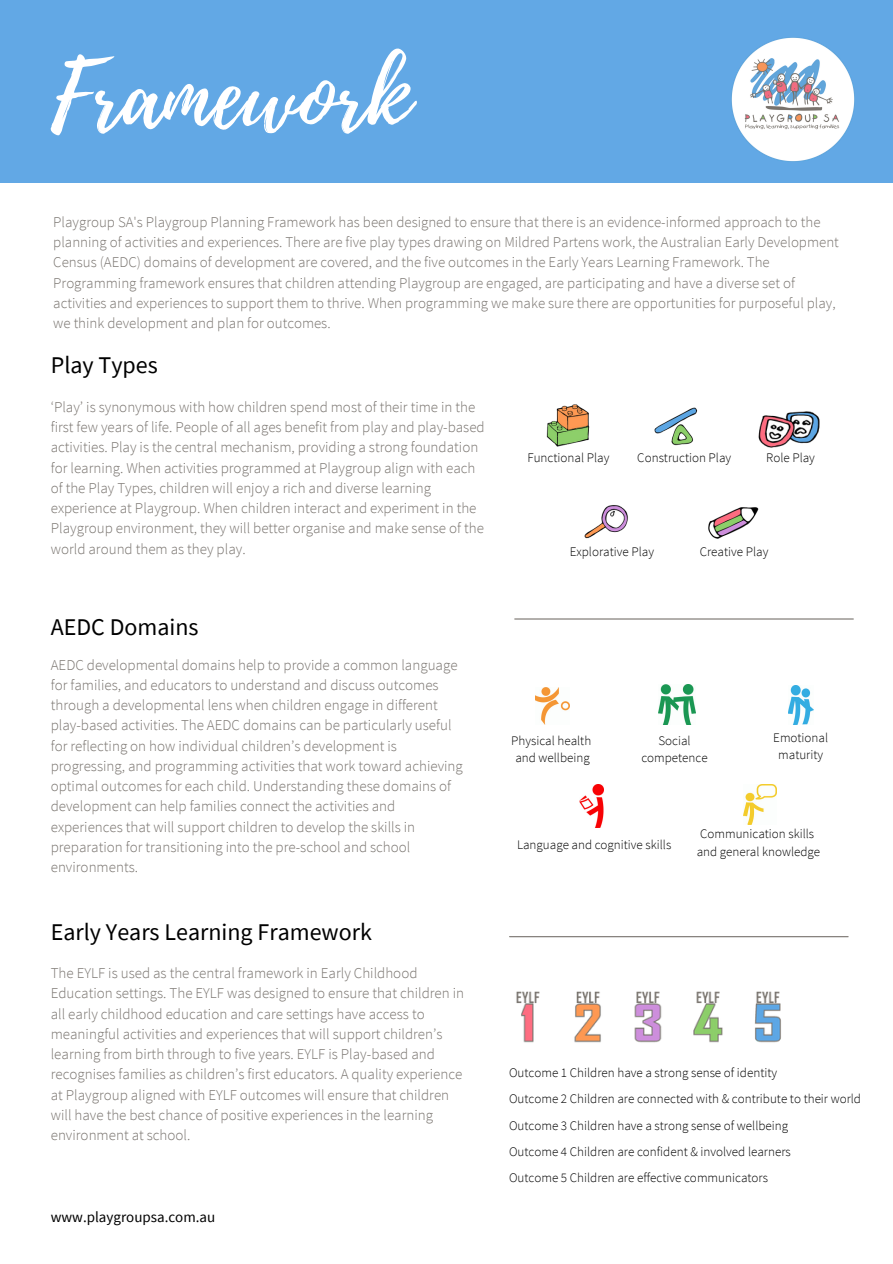
<style>
.page{position:relative;width:893px;height:1264px;background:#fff}
.page>*{position:absolute;margin:0;border:0;box-sizing:border-box;transform-origin:0 0}
.t1{font:93.3px "Playlist Script";color:#fff}
.t2{font:24px "Source Sans Pro";color:#000}
.t3{font:300 15px/20.2px "Source Sans Pro";color:#77726d}
.t4{font:15px "Source Sans Pro";color:#000}
.t5{font:300 14.85px/20.2px "Source Sans Pro";color:#77726d}
.t6{font:300 13.05px/17.4px "Source Sans Pro";color:#000;text-align:center}
</style>
<div class="page">
<img style="left:516px;top:991px;width:265px;height:52px">
<img style="left:546px;top:404px;width:44px;height:43px">
<img style="left:584px;top:505px;width:44px;height:34px">
<img style="left:654px;top:407px;width:44px;height:39px">
<img style="left:758px;top:411px;width:62px;height:37px">
<img style="left:708px;top:507px;width:51px;height:32px">
<hr style="left:509px;top:936px;width:339px;height:1px;background:#77726d">
<div style="left:0;top:0;width:892px;height:183px;background:#62a8e5"></div>
<img style="left:731px;top:38px;width:123px;height:123px">
<img style="left:658px;top:684px;width:37px;height:41px">
<img style="left:535px;top:687px;width:34px;height:38px">
<img style="left:579px;top:784px;width:25px;height:43px">
<img style="left:788px;top:686px;width:25px;height:38px">
<img style="left:743px;top:784px;width:33px;height:40px">
<hr style="left:514px;top:618px;width:339px;height:1px;background:#77726d">
<p class="t1" style="left:51px;top:29px;width:361px">Framework</p>
<p class="t5" style="left:53px;top:211px;width:787px">Playgroup SA's Playgroup Planning Framework has been designed to ensure that there is an evidence-informed approach to the planning of activities and experiences. There are five play types drawing on Mildred Partens work, the Australian Early Development Census (AEDC) domains of development are covered, and the five outcomes in the Early Years Learning Framework. The Programming framework ensures that children attending Playgroup are engaged, are participating and have a diverse set of activities and experiences to support them to thrive. When programming we make sure there are opportunities for purposeful play, we think development and plan for outcomes.</p>
<p class="t2" style="left:51px;top:349px;width:109px">Play Types</p>
<p class="t3" style="left:51px;top:396px;width:435px">‘Play’ is synonymous with how children spend most of their time in the first few years of life. People of all ages benefit from play and play-based activities. Play is the central mechanism, providing a strong foundation for learning. When activities programmed at Playgroup align with each of the Play Types, children will enjoy a rich and diverse learning experience at Playgroup. When children interact and experiment in the Playgroup environment, they will better organise and make sense of the world around them as they play.</p>
<p class="t2" style="left:51px;top:611px;width:149px">AEDC Domains</p>
<p class="t3" style="left:51px;top:654px;width:413px">AEDC developmental domains help to provide a common language for families, and educators to understand and discuss outcomes through a developmental lens when children engage in different play-based activities. The AEDC domains can be particularly useful for reflecting on how individual children’s development is progressing, and programming activities that work toward achieving optimal outcomes for each child. Understanding these domains of development can help families connect the activities and experiences that will support children to develop the skills in preparation for transitioning into the pre-school and school environments.</p>
<p class="t2" style="left:51px;top:916px;width:323px">Early Years Learning Framework</p>
<p class="t3" style="left:51px;top:962px;width:415px">The EYLF is used as the central framework in Early Childhood Education settings. The EYLF was designed to ensure that children in all early childhood education and care settings have access to meaningful activities and experiences that will support children’s learning from birth through to five years. EYLF is Play-based and recognises families as children’s first educators. A quality experience at Playgroup aligned with EYLF outcomes will ensure that children will have the best chance of positive experiences in the learning environment at school.</p>
<p class="t4" style="left:51px;top:1207px;width:166px">www.playgroupsa.com.au</p>
<p class="t6" style="left:527px;top:449px;width:83px">Functional Play</p>
<p class="t6" style="left:637px;top:449px;width:95px">Construction Play</p>
<p class="t6" style="left:766px;top:449px;width:50px">Role Play</p>
<p class="t6" style="left:569px;top:542px;width:86px">Explorative Play</p>
<p class="t6" style="left:699px;top:542px;width:70px">Creative Play</p>
<p class="t6" style="left:511px;top:731px;width:81px">Physical health</p>
<p class="t6" style="left:515px;top:749px;width:76px">and wellbeing</p>
<p class="t6" style="left:641px;top:731px;width:68px">Social competence</p>
<p class="t6" style="left:773px;top:728px;width:56px">Emotional maturity</p>
<p class="t6" style="left:517px;top:836px;width:156px">Language and cognitive skills</p>
<p class="t6" style="left:700px;top:824px;width:116px">Communication skills</p>
<p class="t6" style="left:696px;top:842px;width:125px">and general knowledge</p>
<p class="t6" style="left:509px;top:1063px;width:270px">Outcome 1 Children have a strong sense of identity</p>
<p class="t6" style="left:509px;top:1090px;width:353px">Outcome 2 Children are connected with &amp; contribute to their world</p>
<p class="t6" style="left:509px;top:1116px;width:281px">Outcome 3 Children have a strong sense of wellbeing</p>
<p class="t6" style="left:509px;top:1142px;width:283px">Outcome 4 Children are confident &amp; involved learners</p>
<p class="t6" style="left:509px;top:1168px;width:260px">Outcome 5 Children are effective communicators</p>
</div>
